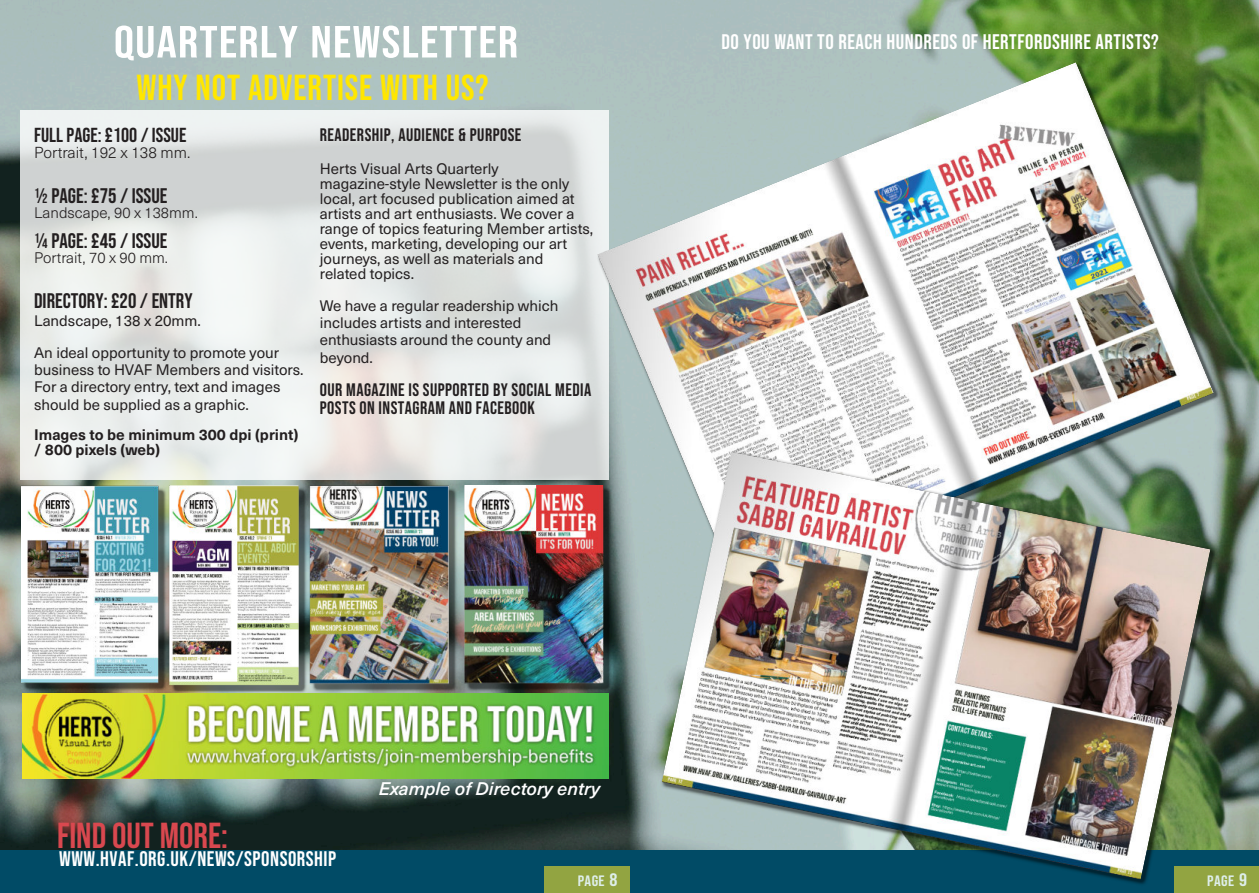
<style>
.page{position:relative;width:1259px;height:893px;background:#fff}
.page>*{position:absolute;margin:0;border:0;box-sizing:border-box;transform-origin:0 0}
.t1{font:45px "Bebas Neue";letter-spacing:.025em;color:#fff;scale:1.11 1}
.t2{font:36px "Bebas Neue";letter-spacing:.025em;color:#ffe700}
.t3{font:36px "Bebas Neue";color:#d9484f}
.t4{font:21px "Bebas Neue";letter-spacing:.025em;color:#fff}
.t5{font:21px "Bebas Neue";color:#231f20}
.t6{font:20.25px "Bebas Neue";color:#231f20}
.t7{font:18px/18px "Bebas Neue";letter-spacing:.025em;color:#231f20}
.t8{font:italic 500 18px "Neue Haas Unica";color:#fff}
.t9{font:300 15.6px "Neue Haas Unica";color:#231f20}
.t10{font:15px/15px "Neue Haas Unica";color:#231f20}
.t11{font:700 15px/15px "Neue Haas Unica";color:#231f20}
.t12{font:300 15px "Neue Haas Unica";color:#231f20}
.t13{font:15px "Bebas Neue";letter-spacing:.025em;color:#fff;scale:1.11 1}
.s1{font-size:18px}
</style>
<div class="page">
<div style="left:0;top:0;width:1259px;height:893px;background:#0a8468;opacity:.14"></div>
<div style="left:20px;top:111px;width:588px;height:369px;background:#fff;opacity:.8"></div>
<img style="left:21px;top:486px;width:590px;height:207px">
<img style="left:597px;top:62px;width:617px;height:523px">
<img style="left:660px;top:451px;width:557px;height:435px">
<img style="left:661px;top:452px;width:549px;height:428px">
<img style="left:22px;top:694px;width:586px;height:85px">
<h1 class="t1" style="left:114px;top:17px;width:365px">QUARTERLY NEWSLETTER</h1>
<h2 class="t2" style="left:136px;top:67px;width:354px">WHY NOT ADVERTISE WITH US?</h2>
<h3 class="t6" style="left:34px;top:124px;width:154px">FULL PAGE: £100 / ISSUE</h3>
<p class="t9" style="left:34px;top:146px;width:158px">Portrait, 192 x 138 mm.</p>
<h3 class="t5" style="left:34px;top:184px;width:135px">½ PAGE: £75 / ISSUE</h3>
<p class="t12" style="left:34px;top:207px;width:165px">Landscape, 90 x 138mm.</p>
<h3 class="t5" style="left:34px;top:229px;width:135px">¼ PAGE: £45 / ISSUE</h3>
<p class="t12" style="left:34px;top:252px;width:135px">Portrait, 70 x 90 mm.</p>
<h3 class="t5" style="left:34px;top:289px;width:160px">DIRECTORY: £20 / ENTRY</h3>
<p class="t10" style="left:34px;top:306px;width:247px;line-height:32.2px">Landscape, 138 x 20mm.<br>An ideal opportunity to promote your</p>
<p class="t10" style="left:34px;top:363px;width:271px;line-height:17.2px">business to HVAF Members and visitors.<br>For a directory entry, text and images should be supplied as a graphic.</p>
<p class="t11" style="left:34px;top:428px;width:266px">Images to be minimum 300 dpi (print) / 800 pixels (web)</p>
<p class="t7" style="left:320px;top:126px;width:203px">READERSHIP, AUDIENCE &amp; PURPOSE</p>
<p class="t10" style="left:320px;top:162px;width:275px">Herts Visual Arts Quarterly magazine‐style Newsletter is the only local, art focused publication aimed at artists and art enthusiasts. We cover a range of topics featuring Member artists, events, marketing, developing our art journeys, as well as materials and related topics.</p>
<p class="t10" style="left:320px;top:298px;width:240px;line-height:17.2px">We have a regular readership which includes artists and interested enthusiasts around the county and beyond.</p>
<p class="t7" style="left:320px;top:381px;width:273px">OUR MAGAZINE IS SUPPORTED BY SOCIAL MEDIA<br>POSTS ON INSTAGRAM AND FACEBOOK</p>
<h3 class="t4" style="left:721px;top:30px;width:439px">DO YOU WANT TO REACH HUNDREDS OF HERTFORDSHIRE ARTISTS?</h3>
<h2 class="t3" style="left:57px;top:815px;width:172px">FIND OUT MORE:</h2>
<h3 class="t4" style="left:59px;top:847px;width:279px">WWW.HVAF.ORG.UK/NEWS/SPONSORSHIP</h3>
<p class="t8" style="left:379px;top:782px;width:223px">Example of Directory entry</p>
<p class="t13" style="left:578px;top:873px;width:37px">PAGE <span class="s1">8</span></p>
<p class="t13" style="left:1207px;top:873px;width:37px">PAGE <span class="s1">9</span></p>
</div>
